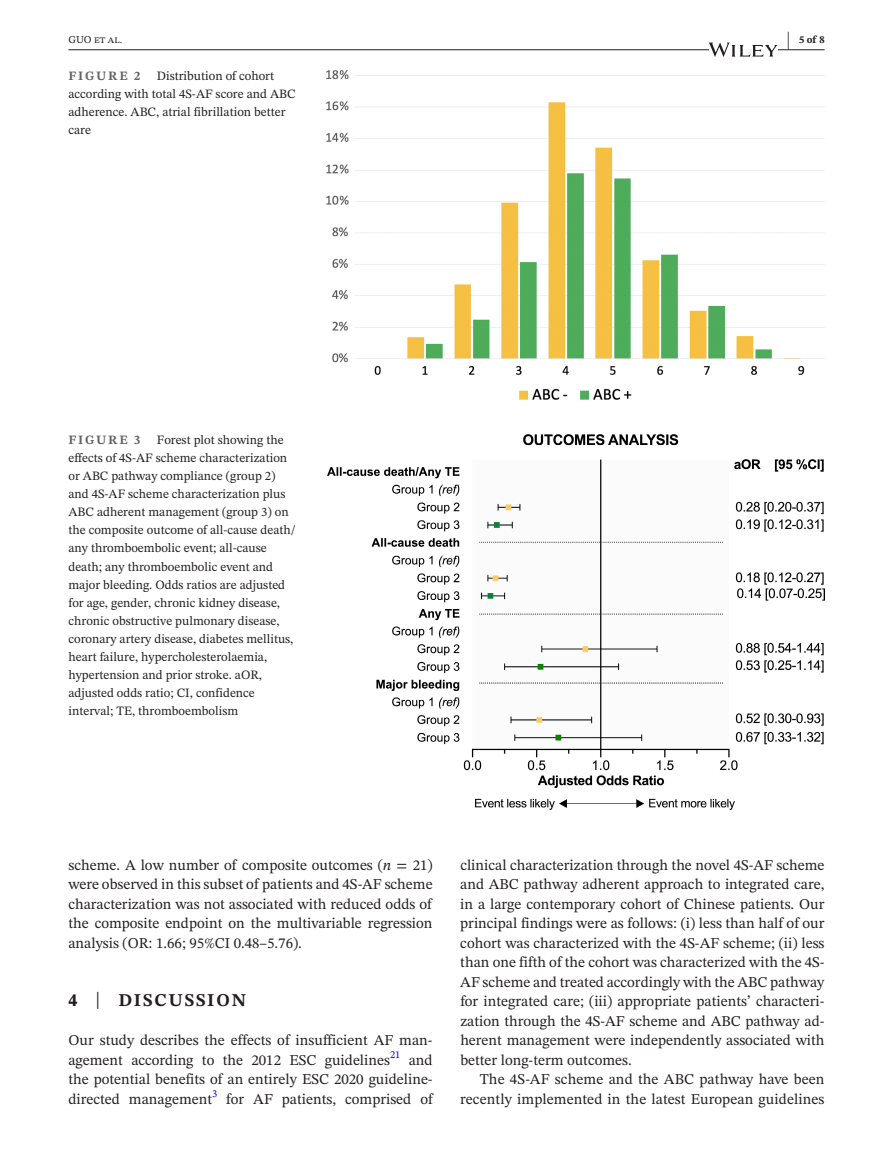
<style>
.page{position:relative;width:893px;height:1174px;background:#fff}
.page>*{position:absolute;margin:0;border:0;box-sizing:border-box;transform-origin:0 0}
.t1{font:700 21px "STIX Two Text";color:#231f20;scale:.42 1}
.t2{font:700 18px "STIX Two Text";letter-spacing:.1em;color:#231f20}
.t3{font:15px/19.5px "STIX Two Text";color:#231f20;text-align:justify}
.t4{font:12.75px/18px "STIX Two Text";color:#231f20}
.t5{font:700 12.75px "STIX Two Text";letter-spacing:.14em;color:#636366}
.t6{font:10.5px "STIX Two Text";color:#231f20}
.t7{font:700 10.5px "STIX Two Text";color:#231f20}
.t8{font:10.5px "STIX Two Text";color:#00f}
.s1{font-style:italic}
.s2{font-weight:400;font-size:23.7px}
</style>
<div class="page">
<hr style="left:68px;top:49px;width:756px;height:1px;background:#231f20">
<svg style="left:709px;top:43px;width:68px;height:14px"></svg>
<img style="left:327px;top:70px;width:497px;height:329px">
<img style="left:327px;top:435px;width:497px;height:374px">
<h1 class="t1" style="left:787px;top:24px;width:8px">|</h1>
<p class="t6" style="left:68px;top:32px;width:55px">GUO et al.</p>
<p class="t7" style="left:799px;top:32px;width:27px">5 of 8</p>
<p class="t4" style="left:68px;top:66px;width:229px;text-indent:88px">Distribution of cohort according with total 4S-AF score and ABC adherence. ABC, atrial fibrillation better care</p>
<p class="t5" style="left:68px;top:66px;width:73px">FIGURE 2</p>
<p class="t4" style="left:68px;top:431px;width:229px;text-indent:88px">Forest plot showing the effects of 4S-AF scheme characterization or ABC pathway compliance (group 2) and 4S-AF scheme characterization plus ABC adherent management (group 3) on the composite outcome of all-cause death/ any thromboembolic event; all-cause death; any thromboembolic event and major bleeding. Odds ratios are adjusted for age, gender, chronic kidney disease, chronic obstructive pulmonary disease, coronary artery disease, diabetes mellitus, heart failure, hypercholesterolaemia, hypertension and prior stroke. aOR, adjusted odds ratio; CI, confidence interval; TE, thromboembolism</p>
<p class="t5" style="left:68px;top:431px;width:74px">FIGURE 3</p>
<p class="t3" style="left:68px;top:855px;width:366px">scheme. A low number of composite outcomes (<span class="s1">n</span> = 21) were observed in this subset of patients and 4S-AF scheme characterization was not associated with reduced odds of the composite endpoint on the multivariable regression analysis (OR: 1.66; 95%CI 0.48–5.76).</p>
<p class="t2" style="left:68px;top:987px;width:179px">4 <span class="s2">|</span> DISCUSSION</p>
<p class="t3" style="left:68px;top:1030px;width:366px">Our study describes the effects of insufficient AF man&shy;agement according to the 2012 ESC guidelines</p>
<p class="t8" style="left:390px;top:1047px;width:12px">21</p>
<p class="t3" style="left:68px;top:1050px;width:366px;text-indent:340px">and the potential benefits of an entirely ESC 2020 guideline&shy;directed management</p>
<p class="t8" style="left:212px;top:1086px;width:7px">3</p>
<p class="t3" style="left:226px;top:1089px;width:208px">for AF patients, comprised of</p>
<p class="t3" style="left:460px;top:855px;width:366px">clinical characterization through the novel 4S-AF scheme and ABC pathway adherent approach to integrated care, in a large contemporary cohort of Chinese patients. Our principal findings were as follows: (i) less than half of our cohort was characterized with the 4S-AF scheme; (ii) less than one fifth of the cohort was characterized with the 4S-AF scheme and treated accordingly with the ABC pathway for integrated care; (iii) appropriate patients’ characteri&shy;zation through the 4S-AF scheme and ABC pathway ad&shy;herent management were independently associated with better long-term outcomes.</p>
<p class="t3" style="left:460px;top:1069px;width:366px;text-align:right">The 4S-AF scheme and the ABC pathway have been recently implemented in the latest European guidelines</p>
</div>
